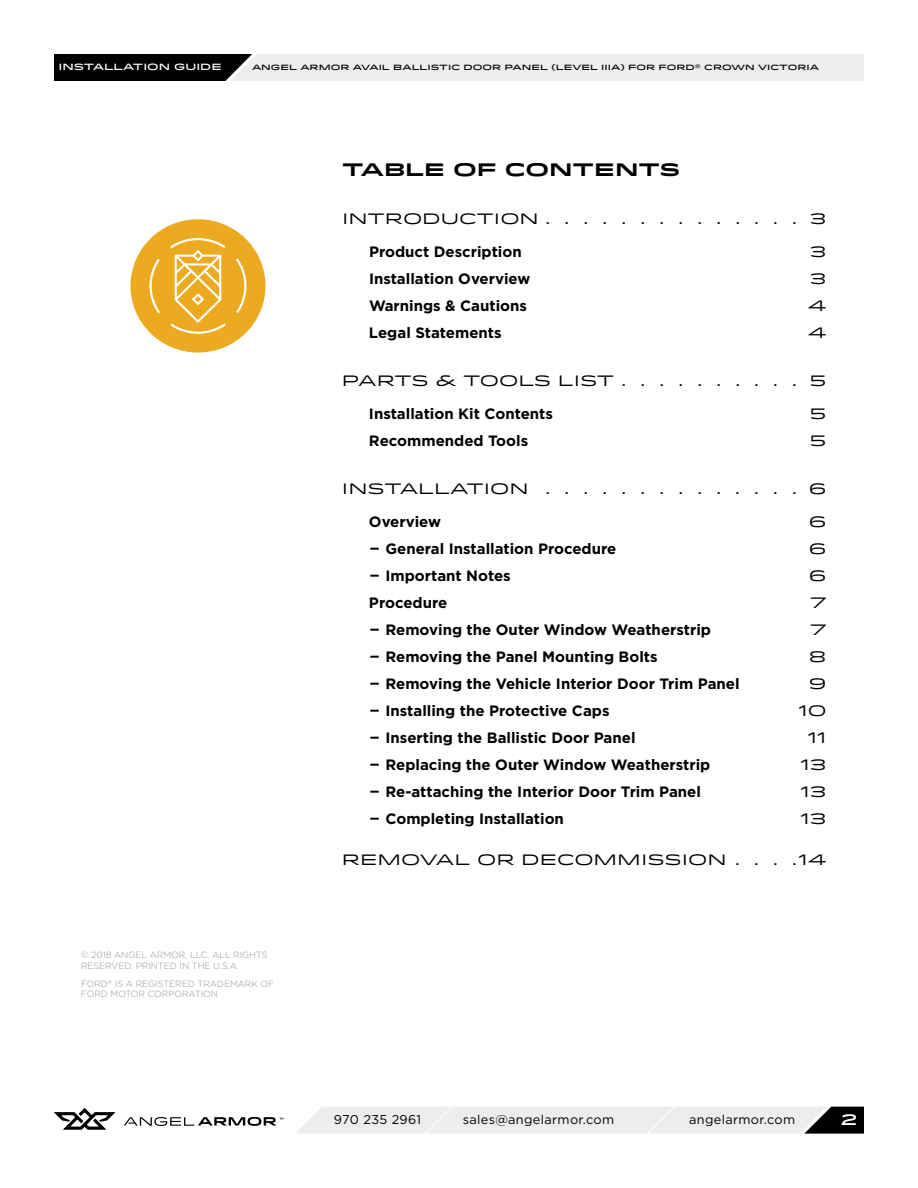
<style>
.page{position:relative;width:918px;height:1188px;background:#fff}
.page>*{position:absolute;margin:0;border:0;box-sizing:border-box;transform-origin:0 0}
.t1{font:700 18px "Idlewild";color:#000}
.t2{font:700 15px "Gotham";color:#000}
.t3{font:15px "Idlewild";color:#000}
.t4{font:15px "Idlewild";letter-spacing:-.025em;color:#000}
.t5{font:500 15px "Idlewild";color:#fff}
.t6{font:12.75px "Gotham";letter-spacing:.025em;color:#000}
.t7{font:300 9px/10.8px "Gotham";color:#939598}
.t8{font:500 9px "Idlewild";color:#fff}
.t9{font:500 7.65px "Idlewild";color:#000}
.s1{font-family:"Idlewild";font-weight:500}
</style>
<div class="page">
<svg style="left:54px;top:54px;width:810px;height:27px;background:#b6b6b7"></svg>
<svg style="left:54px;top:1108px;width:61px;height:22px"></svg>
<svg style="left:124px;top:1117px;width:159px;height:9px"></svg>
<svg style="left:296px;top:1106px;width:568px;height:28px;background:#dbdbdc"></svg>
<div style="left:130px;top:219px;width:136px;height:134px;background:#ecaa20;border-radius:50%"></div>
<svg style="left:236px;top:258px;width:10px;height:55px"></svg>
<svg style="left:150px;top:259px;width:10px;height:54px"></svg>
<svg style="left:170px;top:238px;width:56px;height:96px"></svg>
<p class="t8" style="left:58px;top:60px;width:165px">INSTALLATION GUIDE</p>
<p class="t9" style="left:252px;top:62px;width:569px">ANGEL ARMOR AVAIL BALLISTIC DOOR PANEL (LEVEL IIIA) FOR FORD® CROWN VICTORIA</p>
<p class="t7" style="left:81px;top:950px;width:188px">© 2018 ANGEL ARMOR, LLC. ALL RIGHTS<br>RESERVED. PRINTED IN THE U.S.A.</p>
<p class="t7" style="left:81px;top:978px;width:195px">FORD<sup>®</sup> IS A REGISTERED TRADEMARK OF<br>FORD MOTOR CORPORATION</p>
<p class="t1" style="left:342px;top:156px;width:340px">TABLE OF CONTENTS</p>
<p class="t3" style="left:342px;top:207px;width:198px">INTRODUCTION</p>
<p class="t3" style="left:810px;top:207px;width:18px">3</p>
<p class="t2" style="left:369px;top:243px;width:154px">Product Description</p>
<p class="t3" style="left:810px;top:241px;width:18px">3</p>
<p class="t2" style="left:369px;top:270px;width:163px">Installation Overview</p>
<p class="t3" style="left:810px;top:268px;width:18px">3</p>
<p class="t2" style="left:369px;top:297px;width:160px">Warnings &amp; Cautions</p>
<p class="t3" style="left:808px;top:295px;width:20px">4</p>
<p class="t2" style="left:369px;top:324px;width:134px">Legal Statements</p>
<p class="t3" style="left:808px;top:322px;width:20px">4</p>
<p class="t4" style="left:342px;top:369px;width:274px">PARTS &amp; TOOLS LIST</p>
<p class="t3" style="left:809px;top:369px;width:19px">5</p>
<p class="t2" style="left:369px;top:405px;width:186px">Installation Kit Contents</p>
<p class="t3" style="left:809px;top:403px;width:19px">5</p>
<p class="t2" style="left:369px;top:432px;width:161px">Recommended Tools</p>
<p class="t3" style="left:809px;top:430px;width:19px">5</p>
<p class="t3" style="left:342px;top:477px;width:188px">INSTALLATION</p>
<p class="t3" style="left:809px;top:477px;width:19px">6</p>
<p class="t2" style="left:369px;top:513px;width:74px">Overview</p>
<p class="t3" style="left:809px;top:511px;width:19px">6</p>
<p class="t2" style="left:369px;top:540px;width:249px"><span class="s1">-</span> General Installation Procedure</p>
<p class="t3" style="left:809px;top:538px;width:19px">6</p>
<p class="t2" style="left:369px;top:567px;width:143px"><span class="s1">-</span> Important Notes</p>
<p class="t3" style="left:809px;top:565px;width:19px">6</p>
<p class="t2" style="left:369px;top:594px;width:80px">Procedure</p>
<p class="t3" style="left:810px;top:592px;width:18px">7</p>
<p class="t2" style="left:369px;top:621px;width:344px"><span class="s1">-</span> Removing the Outer Window Weatherstrip</p>
<p class="t3" style="left:810px;top:619px;width:18px">7</p>
<p class="t2" style="left:369px;top:648px;width:290px"><span class="s1">-</span> Removing the Panel Mounting Bolts</p>
<p class="t3" style="left:809px;top:646px;width:19px">8</p>
<p class="t2" style="left:369px;top:675px;width:372px"><span class="s1">-</span> Removing the Vehicle Interior Door Trim Panel</p>
<p class="t3" style="left:809px;top:673px;width:19px">9</p>
<p class="t2" style="left:369px;top:702px;width:242px"><span class="s1">-</span> Installing the Protective Caps</p>
<p class="t3" style="left:798px;top:700px;width:30px">10</p>
<p class="t2" style="left:369px;top:729px;width:268px"><span class="s1">-</span> Inserting the Ballistic Door Panel</p>
<p class="t3" style="left:808px;top:727px;width:20px">11</p>
<p class="t2" style="left:369px;top:756px;width:343px"><span class="s1">-</span> Replacing the Outer Window Weatherstrip</p>
<p class="t3" style="left:801px;top:754px;width:27px">13</p>
<p class="t2" style="left:369px;top:783px;width:334px"><span class="s1">-</span> Re-attaching the Interior Door Trim Panel</p>
<p class="t3" style="left:801px;top:781px;width:27px">13</p>
<p class="t2" style="left:369px;top:810px;width:196px"><span class="s1">-</span> Completing Installation</p>
<p class="t3" style="left:801px;top:808px;width:27px">13</p>
<p class="t3" style="left:342px;top:848px;width:386px">REMOVAL OR DECOMMISSION</p>
<p class="t3" style="left:799px;top:848px;width:29px">14</p>
<p class="t6" style="left:334px;top:1112px;width:89px">970 235 2961</p>
<p class="t6" style="left:463px;top:1112px;width:153px">sales@angelarmor.com</p>
<p class="t6" style="left:689px;top:1112px;width:107px">angelarmor.com</p>
<p class="t5" style="left:841px;top:1108px;width:18px">2</p>
</div>
